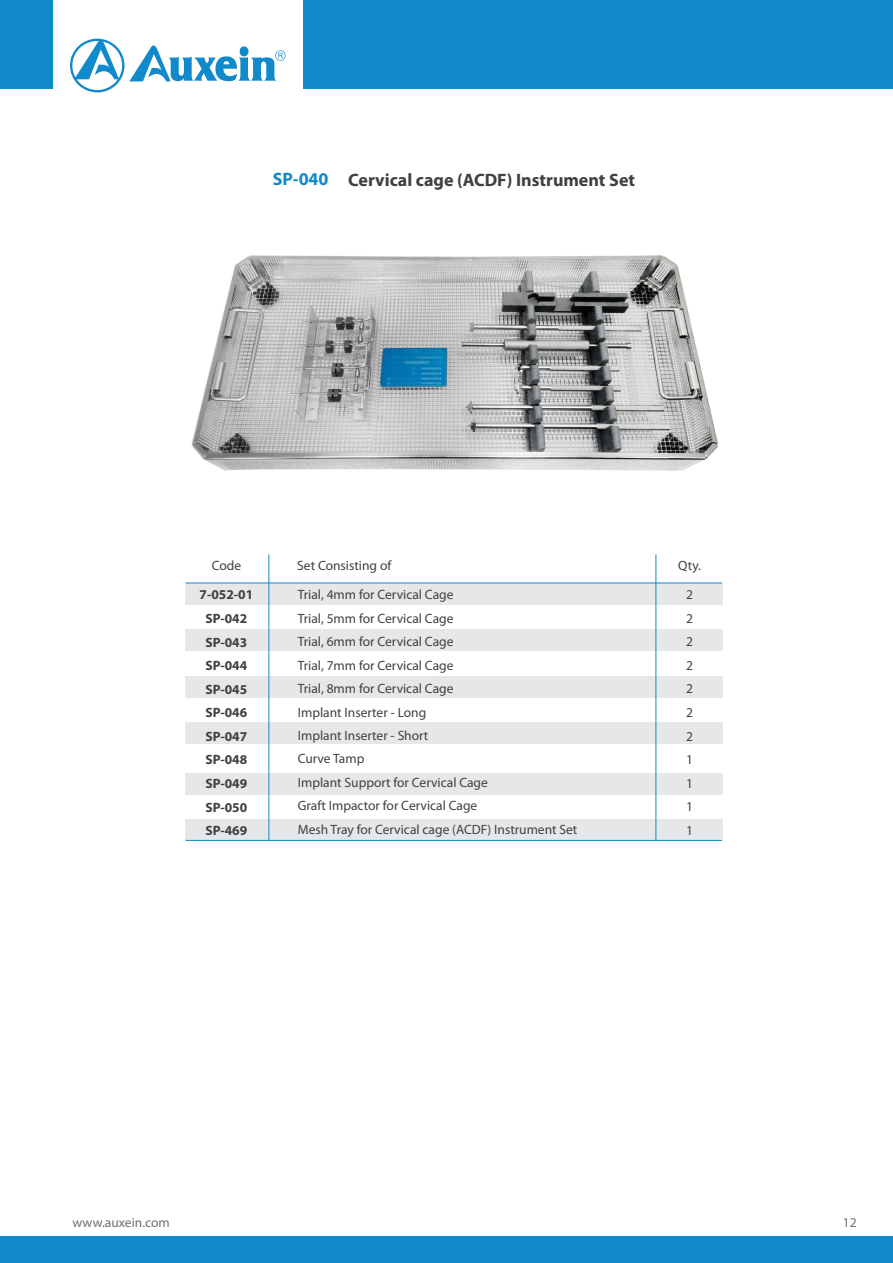
<style>
.page{position:relative;width:893px;height:1263px;background:#fff}
.page>*{position:absolute;margin:0;border:0;box-sizing:border-box;transform-origin:0 0}
.t1{font:700 18px "Myriad Pro";color:#404041}
.t2{font:13.5px/23.4px "Myriad Pro";color:#404041}
.t3{font:700 13.5px/23.5px "Myriad Pro";color:#404041;text-align:center}
.t4{font:13.5px "Myriad Pro";color:#6d6f71}
.s1{color:#108acb}
</style>
<div class="page">
<div style="left:186px;top:819px;width:537px;height:21px;background:#e6e7e8"></div>
<div style="left:186px;top:773px;width:537px;height:21px;background:#e6e7e8"></div>
<div style="left:186px;top:722px;width:537px;height:22px;background:#e6e7e8"></div>
<div style="left:186px;top:676px;width:537px;height:22px;background:#e6e7e8"></div>
<div style="left:186px;top:629px;width:537px;height:22px;background:#e6e7e8"></div>
<div style="left:186px;top:583px;width:537px;height:22px;background:#e6e7e8"></div>
<img style="left:191px;top:255px;width:528px;height:216px">
<hr style="left:186px;top:583px;width:536px;height:1px;background:#108acb">
<hr style="left:186px;top:840px;width:536px;height:1px;background:#108acb">
<hr style="left:268px;top:554px;width:1px;height:286px;background:#108acb">
<hr style="left:655px;top:554px;width:1px;height:286px;background:#108acb">
<div style="left:303px;top:0;width:590px;height:89px;background:#108acb"></div>
<div style="left:0;top:0;width:53px;height:89px;background:#108acb"></div>
<svg style="left:70px;top:39px;width:216px;height:53px"></svg>
<div style="left:0;top:1236px;width:893px;height:26px;background:#108acb"></div>
<h1 class="t1" style="left:273px;top:168px;width:364px"><span class="s1">SP-040</span> Cervical cage (ACDF) Instrument Set</h1>
<p class="t2" style="left:212px;top:554px;width:31px">Code</p>
<p class="t2" style="left:297px;top:553px;width:96px">Set Consisting of</p>
<p class="t2" style="left:678px;top:553px;width:24px">Qty.</p>
<p class="t3" style="left:199px;top:583px;width:55px">7-052-01<br>SP-042<br>SP-043<br>SP-044<br>SP-045<br>SP-046<br>SP-047<br>SP-048<br>SP-049<br>SP-050<br>SP-469</p>
<p class="t2" style="left:298px;top:583px;width:281px">Trial, 4mm for Cervical Cage<br>Trial, 5mm for Cervical Cage<br>Trial, 6mm for Cervical Cage<br>Trial, 7mm for Cervical Cage<br>Trial, 8mm for Cervical Cage<br>Implant Inserter - Long<br>Implant Inserter - Short<br>Curve Tamp<br>Implant Support for Cervical Cage<br>Graft Impactor for Cervical Cage<br>Mesh Tray for Cervical cage (ACDF) Instrument Set</p>
<p class="t2" style="left:686px;top:583px;width:8px;text-align:justify">2<br>2<br>2<br>2<br>2<br>2<br>2<br>1<br>1<br>1<br>1</p>
<p class="t4" style="left:73px;top:1214px;width:99px">www.auxein.com</p>
<p class="t4" style="left:843px;top:1214px;width:15px">12</p>
</div>
